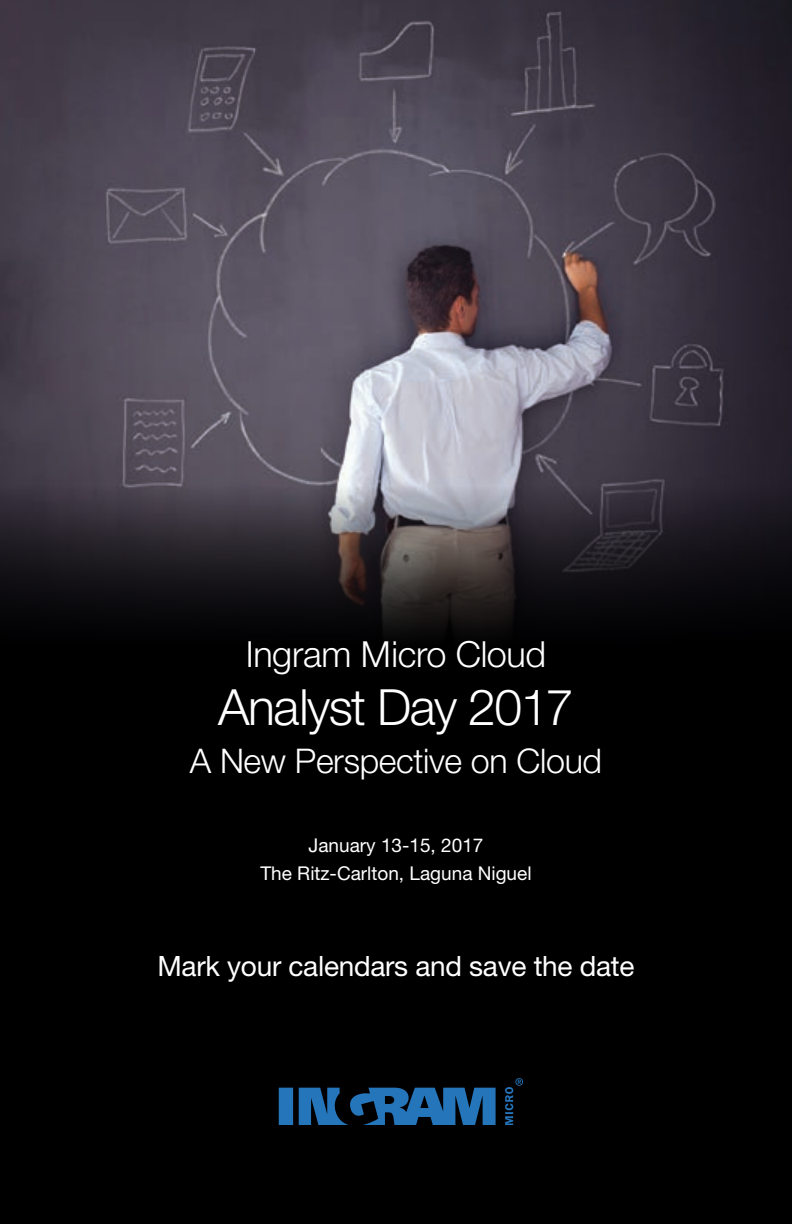
<style>
.page{position:relative;width:792px;height:1224px;background:#fff}
.page>*{position:absolute;margin:0;border:0;box-sizing:border-box;transform-origin:0 0}
.t1{font:300 50px "Helvetica Neue";letter-spacing:-.03em;color:#fff}
.t2{font:300 36px "Helvetica Neue";letter-spacing:-.01em;color:#fff}
.t3{font:300 34px "Helvetica Neue";letter-spacing:-.01em;color:#fff}
.t4{font:28px "Helvetica Neue";letter-spacing:-.01em;color:#fff}
.t5{font:19px "Helvetica Neue";color:#fff}
</style>
<div class="page">
<img style="left:1px;top:0;width:791px;height:486px">
<hr style="left:0;top:0;width:1px;height:1224px;background:#6bcff6">
<img style="left:0;top:0;width:1px;height:414px">
<div style="left:0;top:657px;width:792px;height:567px;background:#000001"></div>
<svg style="left:279px;top:1078px;width:244px;height:47px"></svg>
<svg style="left:0;top:486px;width:792px;height:171px;background:#242126"></svg>
<p class="t2" style="left:246px;top:633px;width:302px">Ingram Micro Cloud</p>
<p class="t1" style="left:218px;top:677px;width:357px">Analyst Day 2017</p>
<p class="t3" style="left:190px;top:741px;width:414px">A New Perspective on Cloud</p>
<p class="t5" style="left:309px;top:834px;width:176px">January 13-15, 2017</p>
<p class="t5" style="left:260px;top:862px;width:273px">The Ritz-Carlton, Laguna Niguel</p>
<p class="t4" style="left:158px;top:949px;width:478px">Mark your calendars and save the date</p>
</div>
